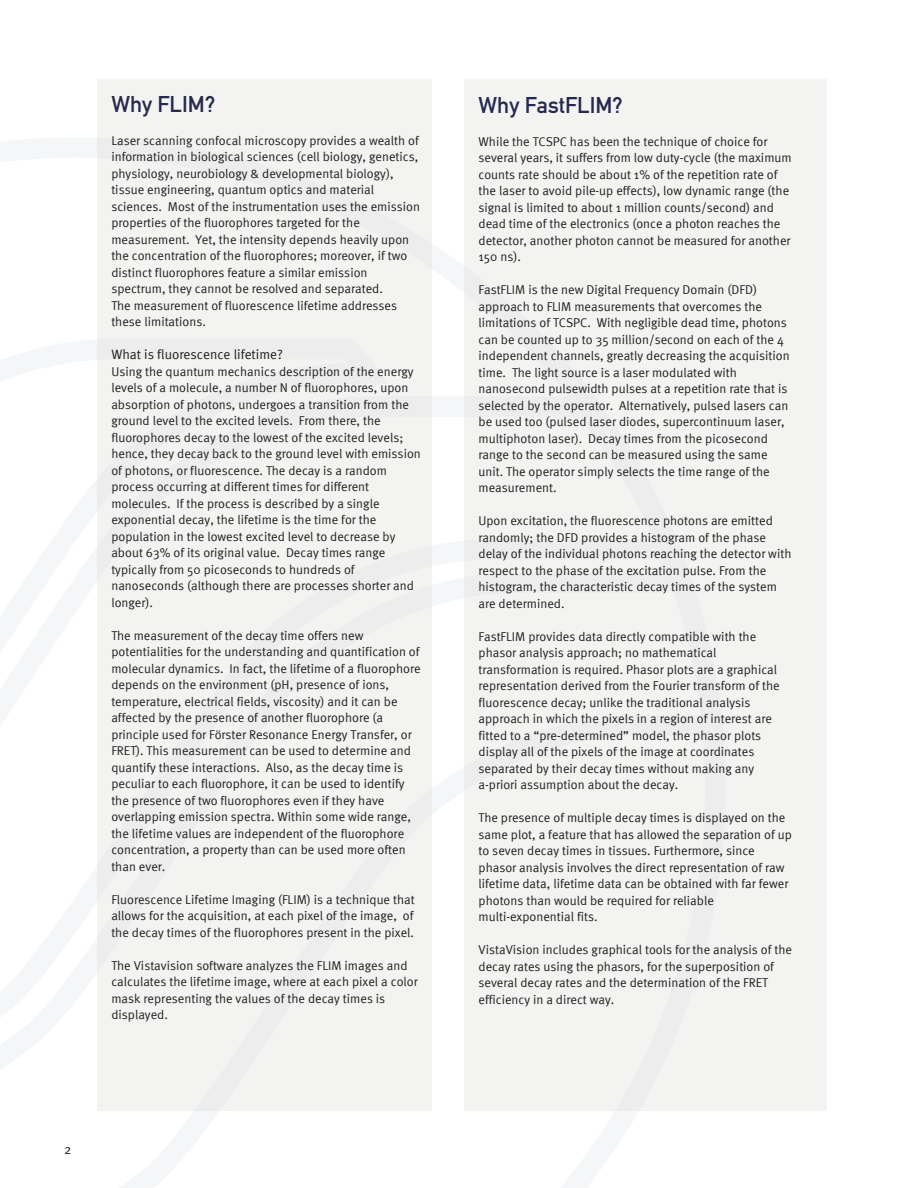
<style>
.page{position:relative;width:918px;height:1188px;background:#fff}
.page>*{position:absolute;margin:0;border:0;box-sizing:border-box;transform-origin:0 0}
.t1{font:22.5px "DIN Mittelschrift Std";color:#242a4d}
.t2{font:13.5px "Meta Normal";color:#231f20}
.t3{font:12.75px/16.5px "Meta Normal";color:#231f20}
</style>
<div class="page">
<div style="left:97px;top:80px;width:335px;height:1031px;background:#f3f3f2"></div>
<div style="left:464px;top:80px;width:362px;height:1031px;background:#f3f3f2"></div>
<h1 class="t1" style="left:111px;top:91px;width:106px">Why FLIM?</h1>
<p class="t3" style="left:111px;top:132px;width:310px">Laser scanning confocal microscopy provides a wealth of information in biological sciences (cell biology, genetics, physiology, neurobiology &amp; developmental biology), tissue engineering, quantum optics and material sciences. Most of the instrumentation uses the emission properties of the fluorophores targeted for the measurement. Yet, the intensity depends heavily upon the concentration of the fluorophores; moreover, if two distinct fluorophores feature a similar emission spectrum, they cannot be resolved and separated.<br>The measurement of fluorescence lifetime addresses these limitations.</p>
<p class="t2" style="left:111px;top:347px;width:173px">What is fluorescence lifetime?</p>
<p class="t3" style="left:111px;top:363px;width:311px">Using the quantum mechanics description of the energy levels of a molecule, a number N of fluorophores, upon absorption of photons, undergoes a transition from the ground level to the excited levels. From there, the fluorophores decay to the lowest of the excited levels; hence, they decay back to the ground level with emission of photons, or fluorescence. The decay is a random process occurring at different times for different molecules. If the process is described by a single exponential decay, the lifetime is the time for the population in the lowest excited level to decrease by about 63% of its original value. Decay times range typically from 50 picoseconds to hundreds of nanoseconds (although there are processes shorter and longer).</p>
<p class="t3" style="left:111px;top:627px;width:311px">The measurement of the decay time offers new potentialities for the understanding and quantification of molecular dynamics. In fact, the lifetime of a fluorophore depends on the environment (pH, presence of ions, temperature, electrical fields, viscosity) and it can be affected by the presence of another fluorophore (a principle used for Förster Resonance Energy Transfer, or FRET). This measurement can be used to determine and quantify these interactions. Also, as the decay time is peculiar to each fluorophore, it can be used to identify the presence of two fluorophores even if they have overlapping emission spectra. Within some wide range, the lifetime values are independent of the fluorophore concentration, a property than can be used more often than ever.</p>
<p class="t3" style="left:111px;top:891px;width:305px;text-align:justify">Fluorescence Lifetime Imaging (FLIM) is a technique that allows for the acquisition, at each pixel of the image, of the decay times of the fluorophores present in the pixel.</p>
<p class="t3" style="left:111px;top:957px;width:308px">The Vistavision software analyzes the FLIM images and calculates the lifetime image, where at each pixel a color mask representing the values of the decay times is displayed.</p>
<p class="t2" style="left:64px;top:1141px;width:9px">2</p>
<h1 class="t1" style="left:479px;top:92px;width:146px">Why FastFLIM?</h1>
<p class="t3" style="left:479px;top:133px;width:315px">While the TCSPC has been the technique of choice for several years, it suffers from low duty-cycle (the maximum counts rate should be about 1% of the repetition rate of the laser to avoid pile-up effects), low dynamic range (the signal is limited to about 1 million counts/second) and dead time of the electronics (once a photon reaches the detector, another photon cannot be measured for another 150 ns).</p>
<p class="t3" style="left:479px;top:282px;width:313px">FastFLIM is the new Digital Frequency Domain (DFD) approach to FLIM measurements that overcomes the limitations of TCSPC. With negligible dead time, photons can be counted up to 35 million/second on each of the 4 independent channels, greatly decreasing the acquisition time. The light source is a laser modulated with nanosecond pulsewidth pulses at a repetition rate that is selected by the operator. Alternatively, pulsed lasers can be used too (pulsed laser diodes, supercontinuum laser, multiphoton laser). Decay times from the picosecond range to the second can be measured using the same unit. The operator simply selects the time range of the measurement.</p>
<p class="t3" style="left:479px;top:513px;width:314px">Upon excitation, the fluorescence photons are emitted randomly; the DFD provides a histogram of the phase delay of the individual photons reaching the detector with respect to the phase of the excitation pulse. From the histogram, the characteristic decay times of the system are determined.</p>
<p class="t3" style="left:479px;top:628px;width:303px">FastFLIM provides data directly compatible with the phasor analysis approach; no mathematical transformation is required. Phasor plots are a graphical representation derived from the Fourier transform of the fluorescence decay; unlike the traditional analysis approach in which the pixels in a region of interest are fitted to a “pre-determined” model, the phasor plots display all of the pixels of the image at coordinates separated by their decay times without making any a-priori assumption about the decay.</p>
<p class="t3" style="left:479px;top:810px;width:315px">The presence of multiple decay times is displayed on the same plot, a feature that has allowed the separation of up to seven decay times in tissues. Furthermore, since phasor analysis involves the direct representation of raw lifetime data, lifetime data can be obtained with far fewer photons than would be required for reliable multi-exponential fits.</p>
<p class="t3" style="left:479px;top:942px;width:315px">VistaVision includes graphical tools for the analysis of the decay rates using the phasors, for the superposition of several decay rates and the determination of the FRET efficiency in a direct way.</p>
</div>
